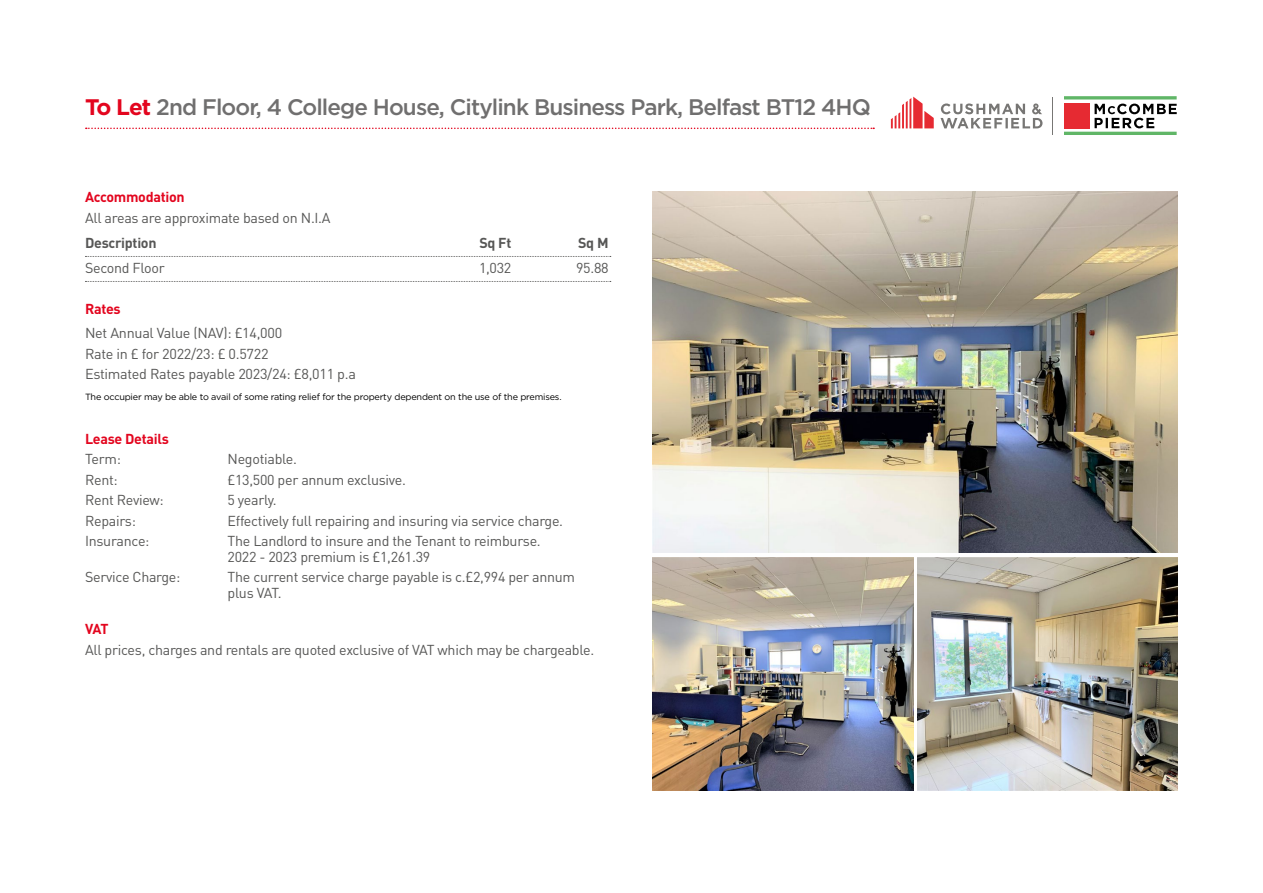
<style>
.page{position:relative;width:1263px;height:893px;background:#fff}
.page>*{position:absolute;margin:0;border:0;box-sizing:border-box;transform-origin:0 0}
.t1{font:500 22.5px "Gotham HTF";letter-spacing:-.04em;color:#706f6f}
.t2{font:14.25px/20.4px "DIN Pro";letter-spacing:-.02em;color:#575756}
.t3{font:700 14.25px "DIN Pro";letter-spacing:-.02em;color:#e3051e}
.t4{font:700 14.25px "DIN Pro";letter-spacing:-.02em;color:#575756}
.t5{font:9px "Gotham HTF";letter-spacing:-.02em;color:#000}
.s1{font-family:"Gotham";font-weight:700;color:#e3051e}
</style>
<div class="page">
<svg style="left:85px;top:256px;width:526px;height:1px"></svg>
<svg style="left:85px;top:281px;width:526px;height:1px"></svg>
<hr style="left:1064px;top:96px;width:113px;height:3px;background:#60b667">
<hr style="left:1064px;top:132px;width:113px;height:3px;background:#60b667">
<svg style="left:1094px;top:104px;width:83px;height:24px"></svg>
<div style="left:1064px;top:103px;width:25px;height:25px;background:#e62a32"></div>
<hr style="left:1053px;top:97px;width:1px;height:37px;background:#777674">
<svg style="left:940px;top:103px;width:102px;height:25px"></svg>
<svg style="left:891px;top:97px;width:43px;height:31px"></svg>
<svg style="left:86px;top:128px;width:788px;height:1px"></svg>
<img style="left:653px;top:191px;width:525px;height:362px">
<img style="left:653px;top:557px;width:260px;height:234px">
<img style="left:917px;top:557px;width:261px;height:234px">
<h1 class="t1" style="left:85px;top:94px;width:787px"><span class="s1">To Let</span> 2nd Floor, 4 College House, Citylink Business Park, Belfast BT12 4HQ</h1>
<p class="t3" style="left:85px;top:187px;width:101px">Accommodation</p>
<p class="t2" style="left:85px;top:207px;width:247px">All areas are approximate based on N.I.A</p>
<p class="t4" style="left:85px;top:234px;width:73px">Description</p>
<p class="t4" style="left:479px;top:234px;width:34px">Sq Ft</p>
<p class="t4" style="left:578px;top:234px;width:32px">Sq M</p>
<p class="t2" style="left:85px;top:257px;width:81px">Second Floor</p>
<p class="t2" style="left:479px;top:257px;width:34px">1,032</p>
<p class="t2" style="left:576px;top:257px;width:34px">95.88</p>
<p class="t3" style="left:85px;top:299px;width:37px">Rates</p>
<p class="t2" style="left:85px;top:322px;width:272px">Net Annual Value (NAV): £14,000<br>Rate in £ for 2022/23: £ 0.5722<br>Estimated Rates payable 2023/24: £8,011 p.a</p>
<p class="t5" style="left:85px;top:392px;width:478px">The occupier may be able to avail of some rating relief for the property dependent on the use of the premises.</p>
<p class="t3" style="left:85px;top:429px;width:85px">Lease Details</p>
<p class="t2" style="left:85px;top:448px;width:37px">Term:</p>
<p class="t2" style="left:228px;top:448px;width:71px">Negotiable.</p>
<p class="t2" style="left:85px;top:469px;width:34px">Rent:</p>
<p class="t2" style="left:228px;top:469px;width:180px">£13,500 per annum exclusive.</p>
<p class="t2" style="left:85px;top:489px;width:80px">Rent Review:</p>
<p class="t2" style="left:228px;top:489px;width:51px">5 yearly.</p>
<p class="t2" style="left:85px;top:510px;width:52px">Repairs:</p>
<p class="t2" style="left:228px;top:510px;width:337px">Effectively full repairing and insuring via service charge.</p>
<p class="t2" style="left:85px;top:530px;width:66px">Insurance:</p>
<p class="t2" style="left:228px;top:532px;width:315px;line-height:15.8px">The Landlord to insure and the Tenant to reimburse.<br>2022 - 2023 premium is £1,261.39</p>
<p class="t2" style="left:85px;top:566px;width:97px">Service Charge:</p>
<p class="t2" style="left:228px;top:569px;width:349px;line-height:15.8px">The current service charge payable is c.£2,994 per annum plus VAT.</p>
<p class="t3" style="left:85px;top:619px;width:25px">VAT</p>
<p class="t2" style="left:85px;top:639px;width:511px">All prices, charges and rentals are quoted exclusive of VAT which may be chargeable.</p>
</div>
